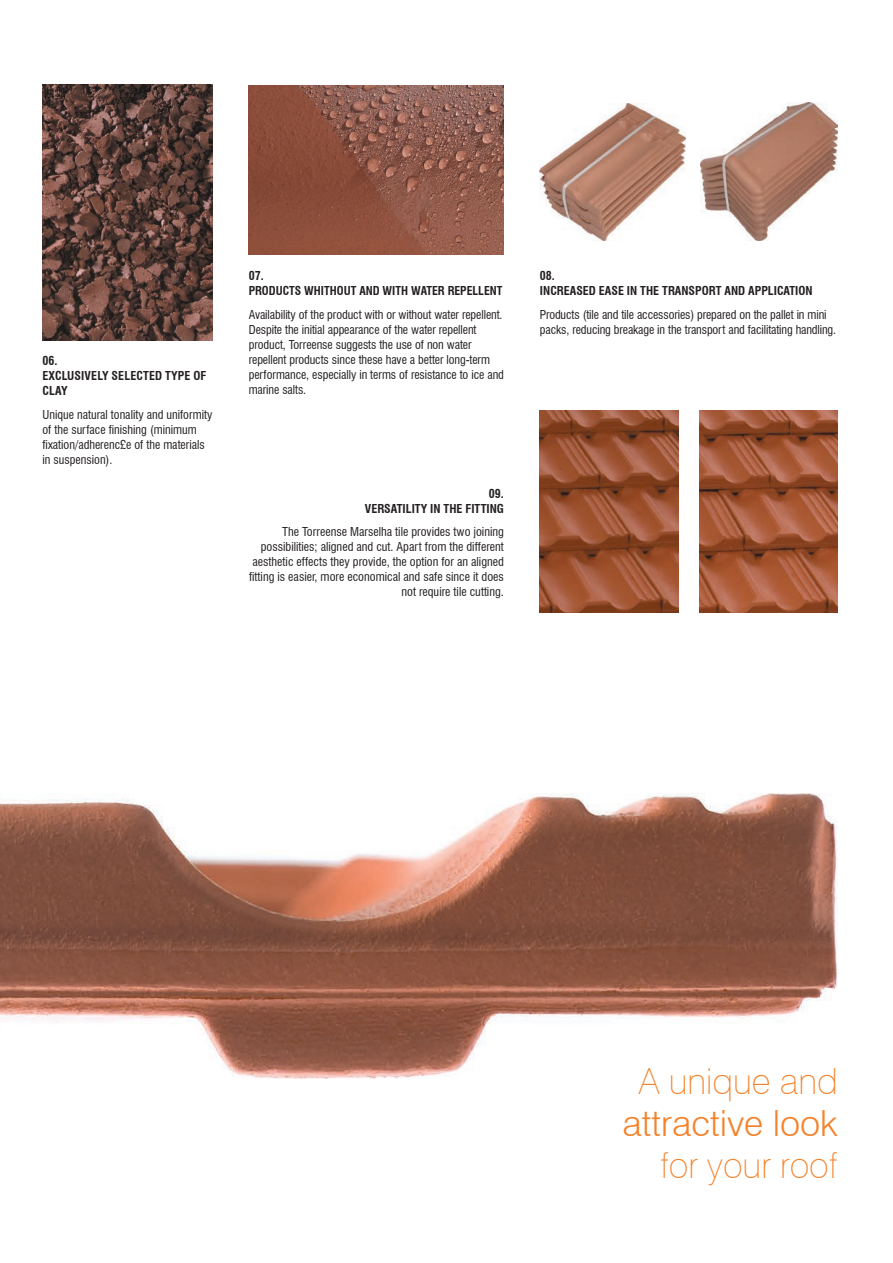
<style>
.page{position:relative;width:893px;height:1263px;background:#fff}
.page>*{position:absolute;margin:0;border:0;box-sizing:border-box;transform-origin:0 0}
.t1{font:100 36px "Swiss 721 BT";color:#f4822b}
.t2{font:300 36px "Swiss 721 BT";color:#f4822b}
.t3{font:condensed 12px/15px "Swiss 721 BT";letter-spacing:-.005em;color:#231f20}
.t4{font:700 condensed 12px/15px "Swiss 721 BT";color:#231f20}
</style>
<div class="page">
<img style="left:0;top:793px;width:838px;height:285px">
<img style="left:701px;top:102px;width:137px;height:138px">
<img style="left:540px;top:103px;width:145px;height:137px">
<img style="left:42px;top:85px;width:170px;height:255px">
<img style="left:249px;top:85px;width:255px;height:170px">
<img style="left:540px;top:411px;width:138px;height:201px">
<img style="left:699px;top:411px;width:139px;height:201px">
<p class="t4" style="left:43px;top:354px;width:165px">06.<br>EXCLUSIVELY SELECTED TYPE OF<br>CLAY</p>
<p class="t3" style="left:43px;top:407px;width:171px">Unique natural tonality and uniformity of the surface finishing (minimum fixation/adherenc£e of the materials in suspension).</p>
<p class="t4" style="left:249px;top:268px;width:255px">07.<br>PRODUCTS WHITHOUT AND WITH WATER REPELLENT</p>
<p class="t3" style="left:249px;top:307px;width:257px">Availability of the product with or without water repellent.<br>Despite the initial appearance of the water repellent product, Torreense suggests the use of non water repellent products since these have a better long-term performance, especially in terms of resistance to ice and marine salts.</p>
<p class="t4" style="left:540px;top:268px;width:274px">08.<br>INCREASED EASE IN THE TRANSPORT AND APPLICATION</p>
<p class="t3" style="left:540px;top:307px;width:298px">Products (tile and tile accessories) prepared on the pallet in mini packs, reducing breakage in the transport and facilitating handling.</p>
<p class="t4" style="left:365px;top:486px;width:140px;text-align:right">09.<br>VERSATILITY IN THE FITTING</p>
<p class="t3" style="left:249px;top:524px;width:256px;text-align:right">The Torreense Marselha tile provides two joining possibilities; aligned and cut. Apart from the different aesthetic effects they provide, the option for an aligned fitting is easier, more economical and safe since it does not require tile cutting.</p>
<h1 class="t1" style="left:639px;top:1059px;width:200px">A unique and</h1>
<h1 class="t2" style="left:622px;top:1101px;width:217px">attractive look</h1>
<h1 class="t1" style="left:660px;top:1143px;width:179px">for your roof</h1>
</div>
